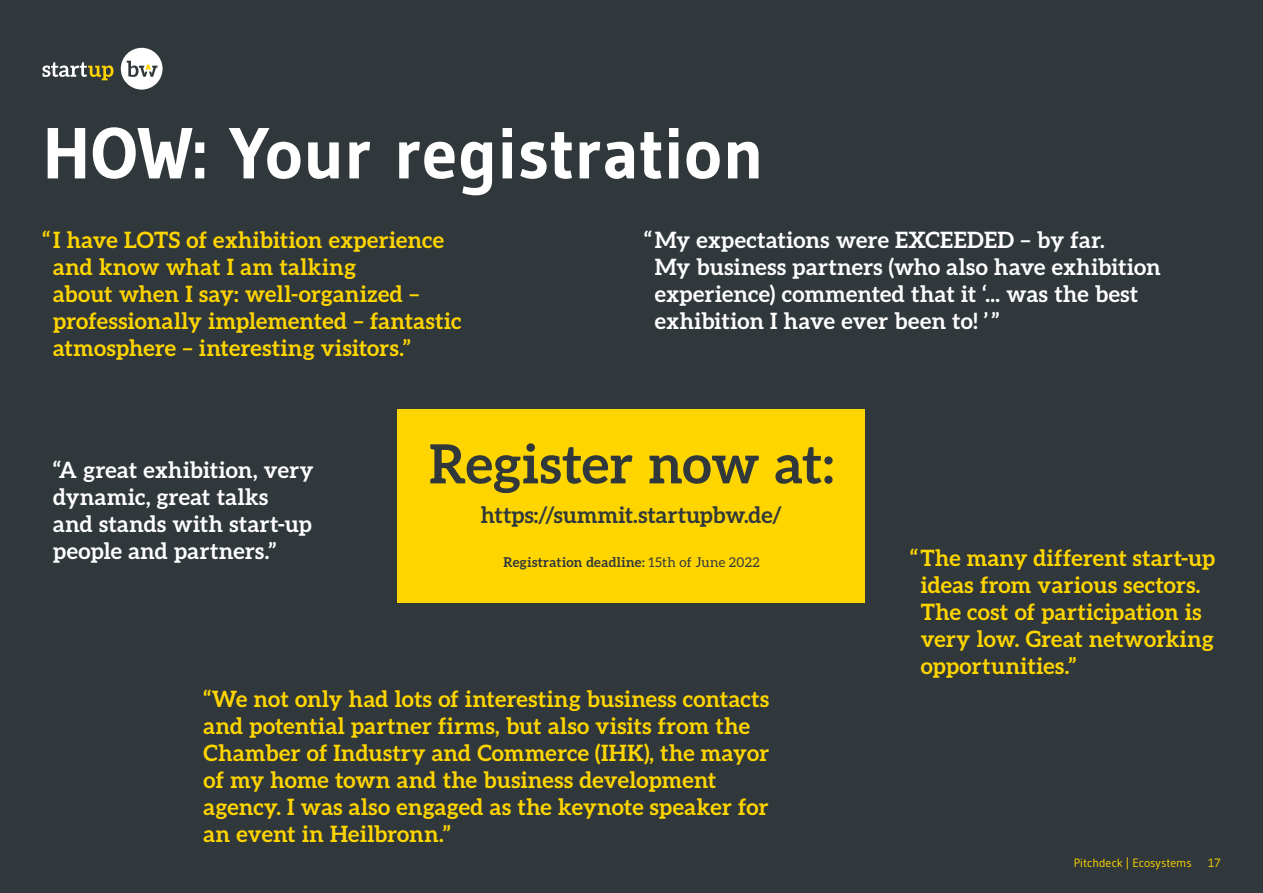
<style>
.page{position:relative;width:1263px;height:893px;background:#30383b}
.page>*{position:absolute;margin:0;border:0;box-sizing:border-box;transform-origin:0 0}
.t1{font:700 72px "Gudea";color:#fff}
.t2{font:700 54px "Aleo";letter-spacing:.005em;color:#30383b}
.t3{font:700 22.5px/27px "Aleo";letter-spacing:.015em;color:#ffd500}
.t4{font:700 22.5px/27px "Aleo";letter-spacing:.02em;color:#fff}
.t5{font:700 22.5px "Aleo";letter-spacing:.005em;color:#30383b}
.t6{font:700 13.5px "Aleo";letter-spacing:.025em;color:#30383b}
.t7{font:12px "Gudea";color:#ffd500}
.s1{font-weight:400}
</style>
<div class="page">
<svg style="left:43px;top:62px;width:70px;height:18px"></svg>
<div style="left:121px;top:48px;width:42px;height:42px;background:#fff;border-radius:50%"></div>
<svg style="left:127px;top:61px;width:31px;height:16px"></svg>
<div style="left:398px;top:409px;width:467px;height:194px;background:#ffd500"></div>
<h1 class="t1" style="left:43px;top:108px;width:723px">HOW: Your registration</h1>
<p class="t3" style="left:53px;top:226px;width:410px;text-indent:-11px">“I have LOTS of exhibition experience and know what I am talking<br>about when I say: well-organized – professionally implemented – fantastic atmosphere – interesting visitors.”</p>
<p class="t4" style="left:655px;top:226px;width:507px;text-indent:-11px">“My expectations were EXCEEDED – by far.<br>My business partners (who also have exhibition experience) commented that it ‘... was the best exhibition I have ever been to! ’ ”</p>
<p class="t4" style="left:53px;top:455px;width:262px">“A great exhibition, very dynamic, great talks<br>and stands with start-up people and partners.”</p>
<h2 class="t2" style="left:429px;top:433px;width:406px">Register now at:</h2>
<p class="t5" style="left:481px;top:502px;width:303px">https://summit.startupbw.de/</p>
<p class="t6" style="left:503px;top:554px;width:257px">Registration deadline: <span class="s1">15th of June 2022</span></p>
<p class="t3" style="left:204px;top:685px;width:567px">“We not only had lots of interesting business contacts and potential partner firms, but also visits from the Chamber of Industry and Commerce (IHK), the mayor of my home town and the business development agency. I was also engaged as the keynote speaker for an event in Heilbronn.”</p>
<p class="t3" style="left:921px;top:544px;width:296px;text-indent:-11px">“The many different start-up ideas from various sectors.<br>The cost of participation is very low. Great networking opportunities.”</p>
<p class="t7" style="left:1074px;top:856px;width:119px">Pitchdeck | Ecosystems</p>
<p class="t7" style="left:1208px;top:856px;width:14px">17</p>
</div>
